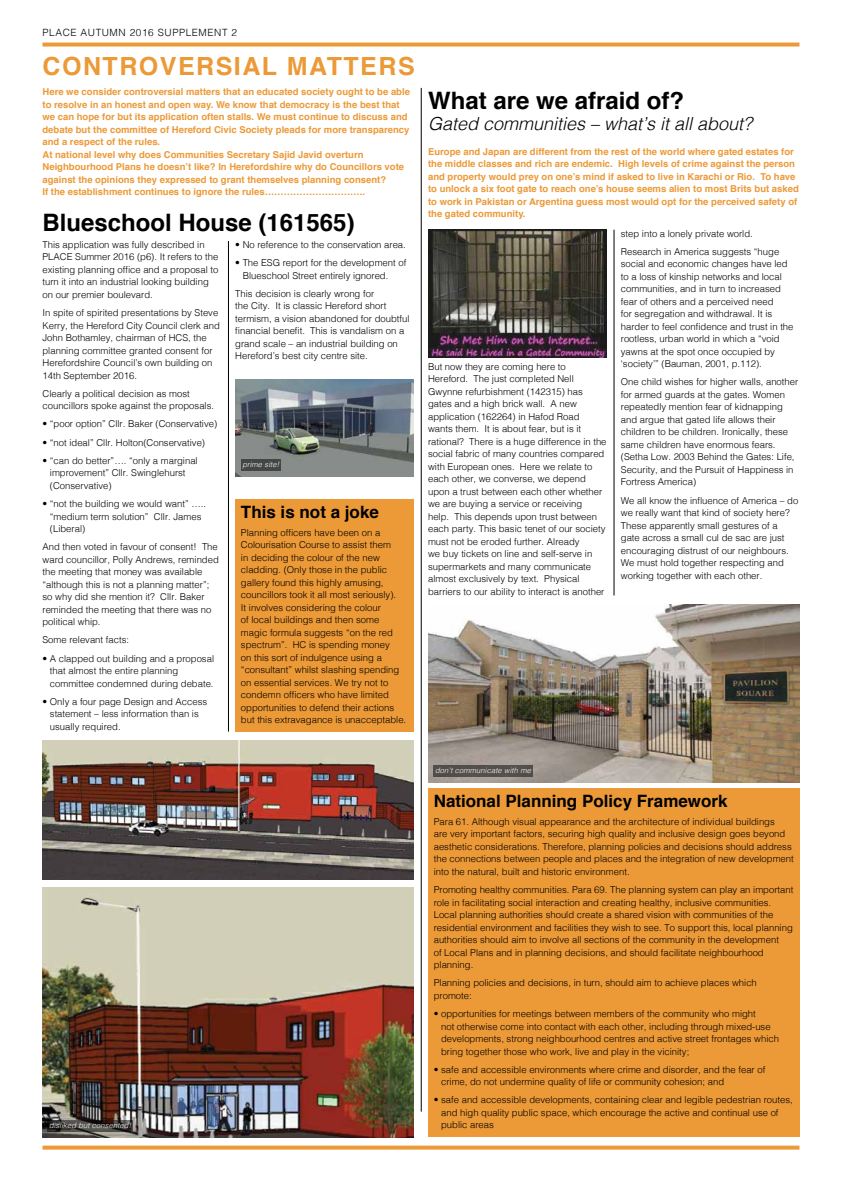
<style>
.page{position:relative;width:842px;height:1191px;background:#fff}
.page>*{position:absolute;margin:0;border:0;box-sizing:border-box;transform-origin:0 0}
.t1{font:700 25px "Helvetica";letter-spacing:.06em;color:#ec9937}
.t2{font:700 24px "Helvetica";color:#000}
.t3{font:italic 300 18px "Helvetica";color:#000}
.t4{font:700 17px "Helvetica";color:#000}
.t5{font:300 10px "Helvetica";letter-spacing:.06em;color:#000}
.t6{font:300 9.5px/12.5px "Helvetica";color:#000}
.t7{font:700 9.5px/12.5px "Helvetica";color:#ec9937}
.t8{font:italic 300 7.5px "Helvetica";letter-spacing:.02em;color:#fff}
</style>
<div class="page">
<svg style="left:43px;top:43px;width:756px;height:4px;fill:#ec9937"></svg>
<hr style="left:228px;top:241px;width:1px;height:490px;background:#000">
<hr style="left:421px;top:88px;width:1px;height:1023px;background:#000">
<hr style="left:614px;top:230px;width:1px;height:365px;background:#000">
<div style="left:235px;top:499px;width:179px;height:232px;background:#ec9937"></div>
<svg style="left:43px;top:1145px;width:756px;height:4px;fill:#ec9937"></svg>
<img style="left:428px;top:230px;width:179px;height:127px">
<div style="left:428px;top:788px;width:371px;height:349px;background:#ec9937"></div>
<img style="left:428px;top:604px;width:371px;height:178px">
<div style="left:434px;top:765px;width:99px;height:12px;background:#534f4b"></div>
<img style="left:235px;top:380px;width:179px;height:96px">
<div style="left:241px;top:459px;width:40px;height:12px;background:#444645"></div>
<img style="left:43px;top:887px;width:371px;height:250px">
<svg style="left:48px;top:1120px;width:85px;height:11px"></svg>
<img style="left:43px;top:740px;width:371px;height:139px">
<p class="t5" style="left:43px;top:24px;width:196px">PLACE AUTUMN 2016 SUPPLEMENT 2</p>
<h1 class="t1" style="left:43px;top:46px;width:374px">CONTROVERSIAL MATTERS</h1>
<p class="t7" style="left:43px;top:86px;width:369px">Here we consider controversial matters that an educated society ought to be able to resolve in an honest and open way. We know that democracy is the best that we can hope for but its application often stalls. We must continue to discuss and debate but the committee of Hereford Civic Society pleads for more transparency and a respect of the rules.<br>At national level why does Communities Secretary Sajid Javid overturn Neighbourhood Plans he doesn’t like? In Herefordshire why do Councillors vote against the opinions they expressed to grant themselves planning consent?<br>If the establishment continues to ignore the rules…………………………..</p>
<h2 class="t2" style="left:43px;top:203px;width:314px">Blueschool House (161565)</h2>
<p class="t6" style="left:43px;top:237px;width:177px">This application was fully described in PLACE Summer 2016 (p6). It refers to the existing planning office and a proposal to turn it into an industrial looking building on our premier boulevard.</p>
<p class="t6" style="left:43px;top:306px;width:179px">In spite of spirited presentations by Steve Kerry, the Hereford City Council clerk and John Bothamley, chairman of HCS, the planning committee granted consent for Herefordshire Council’s own building on 14th September 2016.</p>
<p class="t6" style="left:43px;top:386px;width:173px">Clearly a political decision as most councillors spoke against the proposals.</p>
<p class="t6" style="left:43px;top:417px;width:176px">• “poor option” Cllr. Baker (Conservative)</p>
<p class="t6" style="left:43px;top:435px;width:164px">• “not ideal” Cllr. Holton(Conservative)</p>
<p class="t6" style="left:50px;top:453px;width:149px;text-indent:-7px">• “can do better”…. “only a marginal improvement” Cllr. Swinglehurst (Conservative)</p>
<p class="t6" style="left:50px;top:497px;width:158px;text-indent:-7px">• “not the building we would want” ….. “medium term solution” Cllr. James (Liberal)</p>
<p class="t6" style="left:43px;top:540px;width:178px">And then voted in favour of consent! The ward councillor, Polly Andrews, reminded the meeting that money was available “although this is not a planning matter”; so why did she mention it? Cllr. Baker reminded the meeting that there was no political whip.</p>
<p class="t6" style="left:43px;top:633px;width:88px">Some relevant facts:</p>
<p class="t6" style="left:50px;top:651px;width:166px;text-indent:-7px">• A clapped out building and a proposal that almost the entire planning committee condemned during debate.</p>
<p class="t6" style="left:50px;top:694px;width:159px;text-indent:-7px">• Only a four page Design and Access statement – less information than is usually required.</p>
<p class="t6" style="left:235px;top:238px;width:172px">• No reference to the conservation area.</p>
<p class="t6" style="left:243px;top:256px;width:165px;text-indent:-7px">• The ESG report for the development of<br>Blueschool Street entirely ignored.</p>
<p class="t6" style="left:235px;top:286px;width:176px">This decision is clearly wrong for<br>the City. It is classic Hereford short termism, a vision abandoned for doubtful financial benefit. This is vandalism on a grand scale – an industrial building on Hereford’s best city centre site.</p>
<p class="t8" style="left:242px;top:458px;width:38px">prime site!</p>
<h3 class="t4" style="left:241px;top:498px;width:139px">This is not a joke</h3>
<p class="t6" style="left:241px;top:525px;width:167px">Planning officers have been on a Colourisation Course to assist them<br>in deciding the colour of the new cladding. (Only those in the public gallery found this highly amusing, councillors took it all most seriously).<br>It involves considering the colour<br>of local buildings and then some magic formula suggests “on the red spectrum”. HC is spending money<br>on this sort of indulgence using a “consultant” whilst slashing spending on essential services. We try not to condemn officers who have limited opportunities to defend their actions but this extravagance is unacceptable.</p>
<h2 class="t2" style="left:428px;top:81px;width:258px">What are we afraid of?</h2>
<h3 class="t3" style="left:428px;top:108px;width:326px">Gated communities – what’s it all about?</h3>
<p class="t7" style="left:428px;top:145px;width:372px">Europe and Japan are different from the rest of the world where gated estates for the middle classes and rich are endemic. High levels of crime against the person and property would prey on one’s mind if asked to live in Karachi or Rio. To have to unlock a six foot gate to reach one’s house seems alien to most Brits but asked to work in Pakistan or Argentina guess most would opt for the perceived safety of the gated community.</p>
<p class="t6" style="left:428px;top:359px;width:180px">But now they are coming here to Hereford. The just completed Nell Gwynne refurbishment (142315) has gates and a high brick wall. A new application (162264) in Hafod Road wants them. It is about fear, but is it rational? There is a huge difference in the social fabric of many countries compared with European ones. Here we relate to each other, we converse, we depend upon a trust between each other whether we are buying a service or receiving<br>help. This depends upon trust between each party. This basic tenet of our society must not be eroded further. Already<br>we buy tickets on line and self-serve in supermarkets and many communicate almost exclusively by text. Physical barriers to our ability to interact is another</p>
<p class="t6" style="left:621px;top:223px;width:160px;line-height:18.2px">step into a lonely private world.<br>Research in America suggests “huge</p>
<p class="t6" style="left:621px;top:257px;width:174px">social and economic changes have led to a loss of kinship networks and local communities, and in turn to increased fear of others and a perceived need<br>for segregation and withdrawal. It is harder to feel confidence and trust in the rootless, urban world in which a “void yawns at the spot once occupied by ‘society’” (Bauman, 2001, p.112).</p>
<p class="t6" style="left:621px;top:375px;width:179px">One child wishes for higher walls, another for armed guards at the gates. Women repeatedly mention fear of kidnapping and argue that gated life allows their children to be children. Ironically, these same children have enormous fears. (Setha Low. 2003 Behind the Gates: Life, Security, and the Pursuit of Happiness in Fortress America)</p>
<p class="t6" style="left:621px;top:493px;width:179px">We all know the influence of America – do we really want that kind of society here?<br>These apparently small gestures of a gate across a small cul de sac are just encouraging distrust of our neighbours.<br>We must hold together respecting and working together with each other.</p>
<p class="t8" style="left:49px;top:1118px;width:84px">disliked but consented!</p>
<p class="t8" style="left:435px;top:764px;width:97px">don’t communicate with me</p>
<h3 class="t4" style="left:434px;top:787px;width:295px">National Planning Policy Framework</h3>
<p class="t6" style="left:434px;top:814px;width:362px">Para 61. Although visual appearance and the architecture of individual buildings<br>are very important factors, securing high quality and inclusive design goes beyond aesthetic considerations. Therefore, planning policies and decisions should address the connections between people and places and the integration of new development into the natural, built and historic environment.</p>
<p class="t6" style="left:434px;top:883px;width:361px">Promoting healthy communities. Para 69. The planning system can play an important role in facilitating social interaction and creating healthy, inclusive communities.<br>Local planning authorities should create a shared vision with communities of the residential environment and facilities they wish to see. To support this, local planning authorities should aim to involve all sections of the community in the development<br>of Local Plans and in planning decisions, and should facilitate neighbourhood planning.</p>
<p class="t6" style="left:434px;top:976px;width:325px">Planning policies and decisions, in turn, should aim to achieve places which promote:</p>
<p class="t6" style="left:441px;top:1006px;width:339px;text-indent:-7px">• opportunities for meetings between members of the community who might<br>not otherwise come into contact with each other, including through mixed-use developments, strong neighbourhood centres and active street frontages which bring together those who work, live and play in the vicinity;</p>
<p class="t6" style="left:441px;top:1062px;width:326px;text-indent:-7px">• safe and accessible environments where crime and disorder, and the fear of crime, do not undermine quality of life or community cohesion; and</p>
<p class="t6" style="left:441px;top:1093px;width:353px;text-indent:-7px">• safe and accessible developments, containing clear and legible pedestrian routes, and high quality public space, which encourage the active and continual use of public areas</p>
</div>
